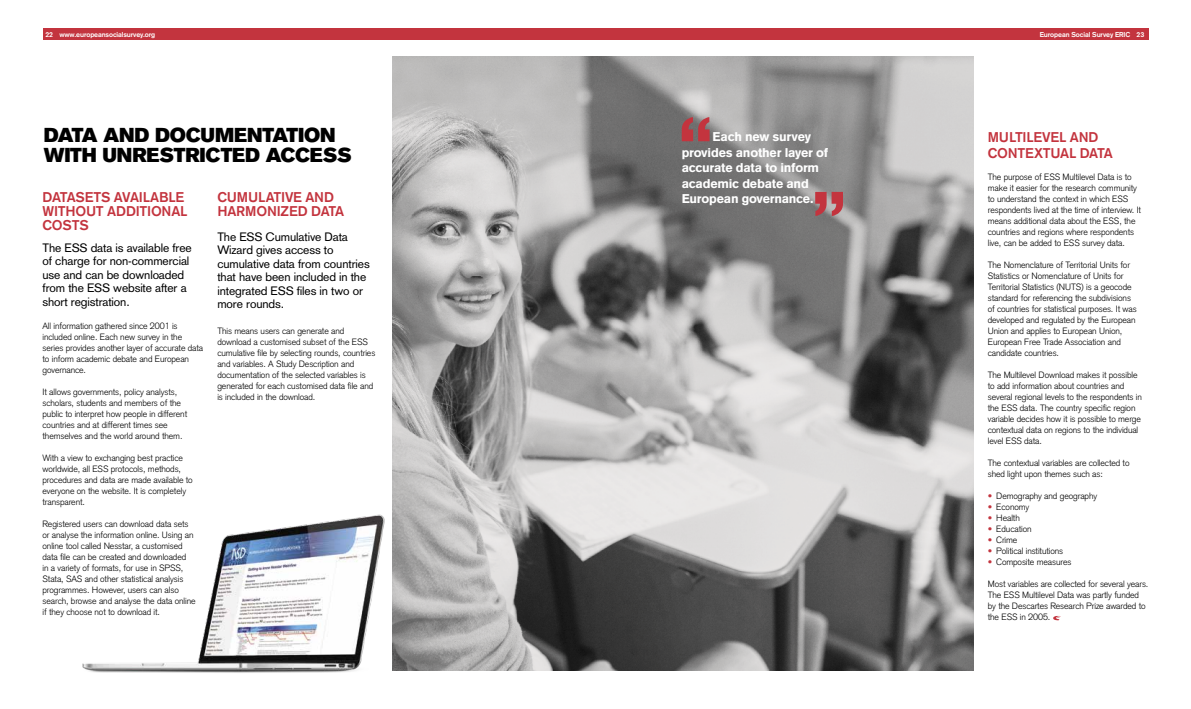
<style>
.page{position:relative;width:1191px;height:709px;background:#fff}
.page>*{position:absolute;margin:0;border:0;box-sizing:border-box;transform-origin:0 0}
.t1{font:20px/20px "Akzidenz Grotesk BE Super";letter-spacing:-.01em;color:#000}
.t2{font:500 14px/14px "Akzidenz Grotesk BE";letter-spacing:-.015em;color:#c3343e}
.t3{font:900 12.5px/15.5px "Akzidenz Grotesk";letter-spacing:-.02em;color:#fff}
.t4{font:12px/13.5px "Akzidenz Grotesk";letter-spacing:-.01em;color:#000}
.t5{font:300 9px/11px "Akzidenz Grotesk";letter-spacing:-.01em;color:#000}
.t6{font:700 7px "Akzidenz Grotesk";letter-spacing:-.01em;color:#fff}
.s1{color:#c3343e}
</style>
<div class="page">
<img style="left:392px;top:57px;width:581px;height:613px">
<div style="left:43px;top:29px;width:1105px;height:11px;background:#c3343e"></div>
<svg style="left:681px;top:117px;width:28px;height:24px"></svg>
<svg style="left:815px;top:192px;width:28px;height:24px"></svg>
<svg style="left:1053px;top:616px;width:7px;height:4px"></svg>
<img style="left:82px;top:514px;width:303px;height:159px">
<p class="t6" style="left:45px;top:30px;width:111px">22 www.europeansocialsurvey.org</p>
<p class="t6" style="left:1039px;top:30px;width:106px">European Social Survey ERIC 23</p>
<h1 class="t1" style="left:44px;top:125px;width:309px">DATA AND DOCUMENTATION<br>WITH UNRESTRICTED ACCESS</h1>
<h2 class="t2" style="left:43px;top:190px;width:146px">DATASETS AVAILABLE<br>WITHOUT ADDITIONAL<br>COSTS</h2>
<h3 class="t4" style="left:43px;top:241px;width:151px">The ESS data is available free of charge for non-commercial use and can be downloaded from the ESS website after a short registration.</h3>
<p class="t5" style="left:43px;top:320px;width:162px">All information gathered since 2001 is included online. Each new survey in the series provides another layer of accurate data to inform academic debate and European governance.</p>
<p class="t5" style="left:43px;top:386px;width:146px">It allows governments, policy analysts, scholars, students and members of the public to interpret how people in different countries and at different times see themselves and the world around them.</p>
<p class="t5" style="left:43px;top:452px;width:152px">With a view to exchanging best practice worldwide, all ESS protocols, methods, procedures and data are made available to everyone on the website. It is completely transparent.</p>
<p class="t5" style="left:43px;top:518px;width:155px">Registered users can download data sets or analyse the information online. Using an online tool called Nesstar, a customised data file can be created and downloaded<br>in a variety of formats, for use in SPSS, Stata, SAS and other statistical analysis programmes. However, users can also search, browse and analyse the data online if they choose not to download it.</p>
<h2 class="t2" style="left:217px;top:190px;width:128px">CUMULATIVE AND<br>HARMONIZED DATA</h2>
<h3 class="t4" style="left:217px;top:230px;width:154px">The ESS Cumulative Data<br>Wizard gives access to cumulative data from countries that have been included in the integrated ESS files in two or more rounds.</h3>
<p class="t5" style="left:217px;top:326px;width:159px">This means users can generate and download a customised subset of the ESS cumulative file by selecting rounds, countries and variables. A Study Description and documentation of the selected variables is generated for each customised data file and is included in the download.</p>
<h3 class="t3" style="left:681px;top:129px;width:148px;text-indent:31px">Each new survey provides another layer of accurate data to inform academic debate and<br>European governance.</h3>
<h2 class="t2" style="left:987px;top:128px;width:127px;line-height:16.5px">MULTILEVEL AND<br>CONTEXTUAL DATA</h2>
<p class="t5" style="left:987px;top:172px;width:155px">The purpose of ESS Multilevel Data is to make it easier for the research community to understand the context in which ESS respondents lived at the time of interview. It means additional data about the ESS, the countries and regions where respondents live, can be added to ESS survey data.</p>
<p class="t5" style="left:987px;top:260px;width:150px">The Nomenclature of Territorial Units for Statistics or Nomenclature of Units for Territorial Statistics (NUTS) is a geocode standard for referencing the subdivisions of countries for statistical purposes. It was developed and regulated by the European Union and applies to European Union, European Free Trade Association and candidate countries.</p>
<p class="t5" style="left:987px;top:370px;width:156px">The Multilevel Download makes it possible to add information about countries and several regional levels to the respondents in the ESS data. The country specific region variable decides how it is possible to merge contextual data on regions to the individual level ESS data.</p>
<p class="t5" style="left:987px;top:458px;width:143px">The contextual variables are collected to shed light upon themes such as:</p>
<p class="t5" style="left:987px;top:491px;width:111px"><span class="s1">•</span> Demography and geography</p>
<p class="t5" style="left:987px;top:502px;width:43px"><span class="s1">•</span> Economy</p>
<p class="t5" style="left:987px;top:513px;width:34px"><span class="s1">•</span> Health</p>
<p class="t5" style="left:987px;top:524px;width:45px"><span class="s1">•</span> Education</p>
<p class="t5" style="left:987px;top:535px;width:31px"><span class="s1">•</span> Crime</p>
<p class="t5" style="left:987px;top:546px;width:77px"><span class="s1">•</span> Political institutions</p>
<p class="t5" style="left:987px;top:557px;width:85px"><span class="s1">•</span> Composite measures</p>
<p class="t5" style="left:987px;top:579px;width:162px">Most variables are collected for several years.<br>The ESS Multilevel Data was partly funded by the Descartes Research Prize awarded to the ESS in 2005.</p>
</div>
